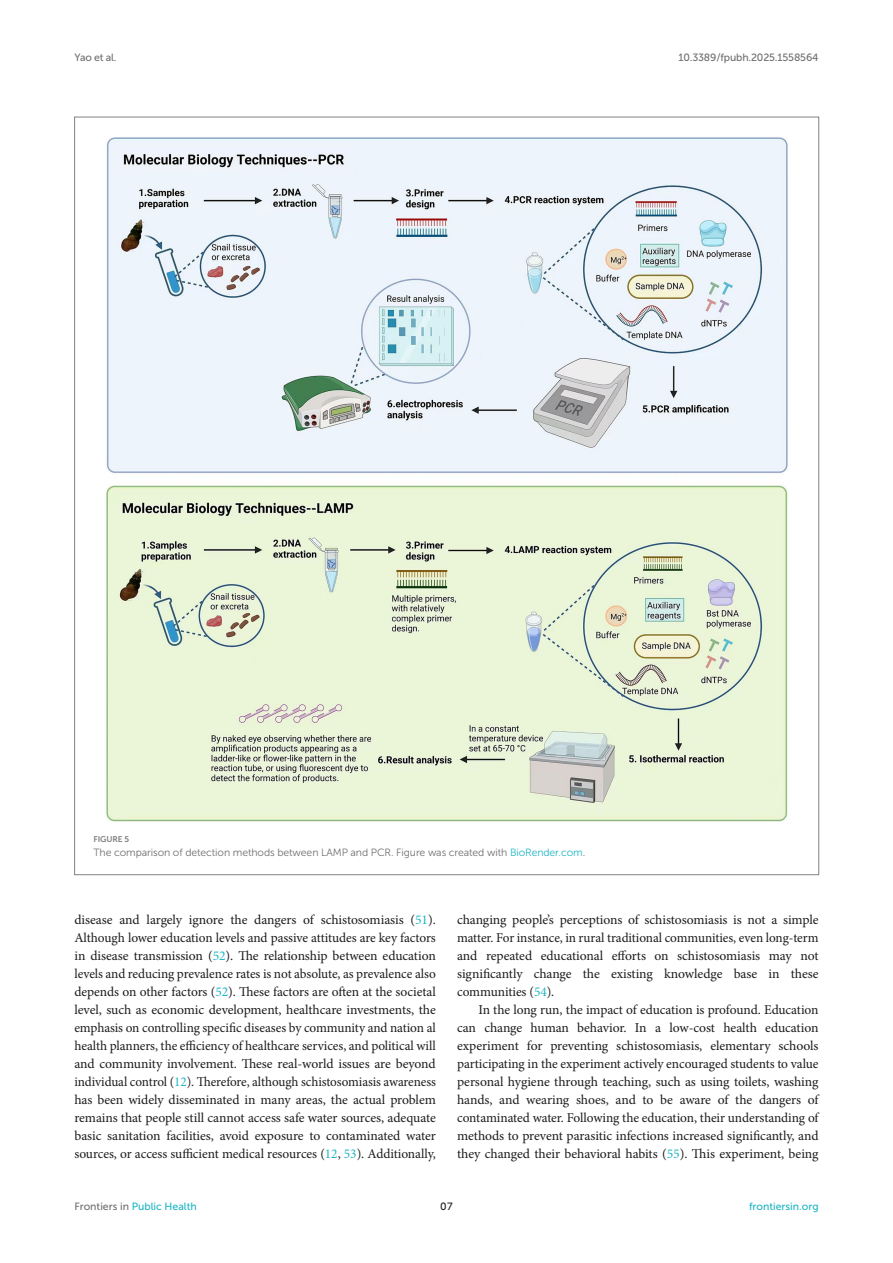
<style>
.page{position:relative;width:893px;height:1263px;background:#fff}
.page>*{position:absolute;margin:0;border:0;box-sizing:border-box;transform-origin:0 0}
.TEXT{font:13.5px/18px "Minion Pro";letter-spacing:-.005em;color:#1b1c1b;text-align:justify}
.FIG_LEG{font:10.5px "Museo Sans 300";letter-spacing:-.01em;color:#706f70}
.t1{font:10.5px "Museo Sans 500";color:#1db5c3}
.t2{font:10.5px "Museo Sans 500";letter-spacing:-.015em;color:#706f70}
.t3{font:10.5px "Museo Sans 500";color:#1b1c1b}
.FIG_HD{font:8.25px "Museo Sans 700";letter-spacing:-.01em;color:#7e7f7f}
.s1{color:#1db5c3}
.s2{color:#706f70}
</style>
<div class="page">
<img style="left:106px;top:137px;width:682px;height:685px">
<p class="t2" style="left:74px;top:51px;width:44px">Yao et al.</p>
<p class="t2" style="left:679px;top:51px;width:141px">10.3389/fpubh.2025.1558564</p>
<p class="FIG_HD" style="left:94px;top:835px;width:37px">FIGURE 5</p>
<p class="FIG_LEG" style="left:94px;top:846px;width:493px">The comparison of detection methods between LAMP and PCR. Figure was created with <span class="s1">BioRender.com</span>.</p>
<p class="TEXT" style="left:74px;top:911px;width:363px">disease and largely ignore the dangers of schistosomiasis (<span class="s1">51</span>).<br>Although lower education levels and passive attitudes are key factors in disease transmission (<span class="s1">52</span>). The relationship between education levels and reducing prevalence rates is not absolute, as prevalence also depends on other factors (<span class="s1">52</span>). These factors are often at the societal level, such as economic development, healthcare investments, the emphasis on controlling specific diseases by community and nation al health planners, the efficiency of healthcare services, and political will and community involvement. These real-world issues are beyond individual control (<span class="s1">12</span>). Therefore, although schistosomiasis awareness has been widely disseminated in many areas, the actual problem remains that people still cannot access safe water sources, adequate basic sanitation facilities, avoid exposure to contaminated water sources, or access sufficient medical resources (<span class="s1">12</span>, <span class="s1">53</span>). Additionally,</p>
<p class="TEXT" style="left:457px;top:911px;width:363px">changing people’s perceptions of schistosomiasis is not a simple matter. For instance, in rural traditional communities, even long-term and repeated educational efforts on schistosomiasis may not significantly change the existing knowledge base in these communities (<span class="s1">54</span>).</p>
<p class="TEXT" style="left:457px;top:1001px;width:363px;text-indent:21px">In the long run, the impact of education is profound. Education can change human behavior. In a low-cost health education experiment for preventing schistosomiasis, elementary schools participating in the experiment actively encouraged students to value personal hygiene through teaching, such as using toilets, washing hands, and wearing shoes, and to be aware of the dangers of contaminated water. Following the education, their understanding of methods to prevent parasitic infections increased significantly, and they changed their behavioral habits (<span class="s1">55</span>). This experiment, being</p>
<p class="t1" style="left:74px;top:1200px;width:124px"><span class="s2">Frontiers in</span> Public Health</p>
<p class="t3" style="left:440px;top:1200px;width:14px">07</p>
<p class="t1" style="left:749px;top:1200px;width:71px">frontiersin.org</p>
</div>
